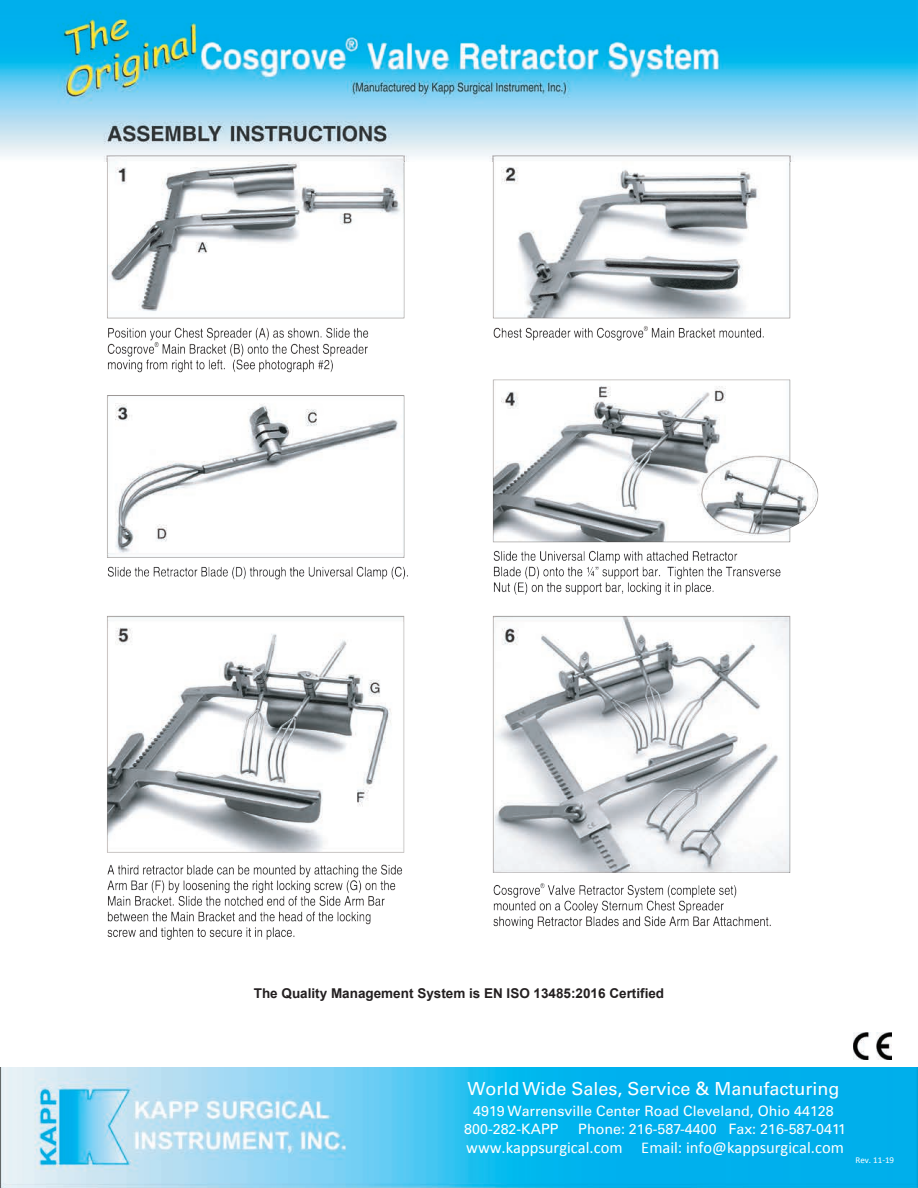
<style>
.page{position:relative;width:918px;height:1188px;background:#fff}
.page>*{position:absolute;margin:0;border:0;box-sizing:border-box;transform-origin:0 0}
.t1{font:18px "Univers LT Std";color:#fff}
.t2{font:16.5px "Calibri";color:#fff}
.t3{font:14.25px/17.4px "Univers LT Std";color:#fff}
.t4{font:700 13.5px "Arial";color:#231f20}
.t5{font:9px "Calibri";color:#fff}
</style>
<div class="page">
<img style="left:0;top:0;width:918px;height:1060px">
<img style="left:0;top:1067px;width:918px;height:121px">
<img style="left:854px;top:1033px;width:38px;height:27px">
<p class="t4" style="left:254px;top:986px;width:412px">The Quality Management System is EN ISO 13485:2016 Certified</p>
<p class="t1" style="left:467px;top:1078px;width:374px">World Wide Sales, Service &amp; Manufacturing</p>
<p class="t3" style="left:464px;top:1103px;width:371px;text-indent:9px">4919 Warrensville Center Road Cleveland, Ohio 44128<br>800-282-KAPP</p>
<p class="t3" style="left:578px;top:1120px;width:269px">Phone: 216-587-4400 Fax: 216-587-0411</p>
<p class="t2" style="left:466px;top:1137px;width:379px">www.kappsurgical.com Email: info@kappsurgical.com</p>
<p class="t5" style="left:855px;top:1155px;width:40px">Rev. 11-19</p>
</div>
